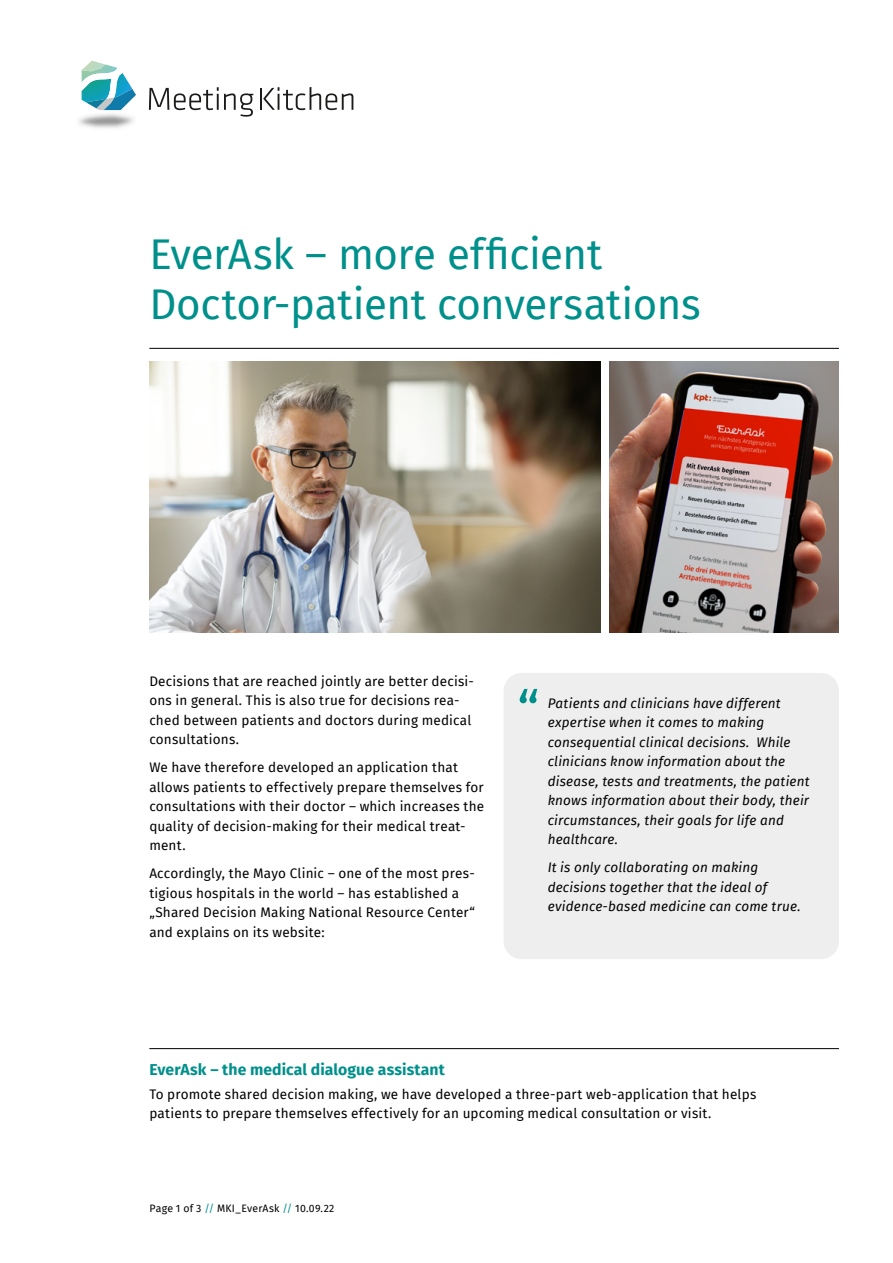
<style>
.page{position:relative;width:893px;height:1263px;background:#fff}
.page>*{position:absolute;margin:0;border:0;box-sizing:border-box;transform-origin:0 0}
.t1{font:42px/49.2px "Fira Sans";letter-spacing:-.01em;color:#00908b}
.t2{font:700 15.75px "Fira Sans";letter-spacing:.005em;color:#00908b}
.t3{font:13.5px/19.5px "Fira Sans";letter-spacing:.015em;color:#000}
.t4{font:italic 13.5px/19.5px "Fira Sans";letter-spacing:.015em;color:#000}
.t5{font:10.5px "Fira Sans";letter-spacing:.025em;color:#000}
.s1{color:#00908b}
</style>
<div class="page">
<svg style="left:82px;top:61px;width:54px;height:49px"></svg>
<svg style="left:149px;top:87px;width:104px;height:30px"></svg>
<svg style="left:261px;top:87px;width:92px;height:23px"></svg>
<hr style="left:149px;top:348px;width:690px;height:1px;background:#000">
<hr style="left:149px;top:1048px;width:690px;height:1px;background:#000">
<img style="left:609px;top:362px;width:230px;height:270px">
<img style="left:149px;top:362px;width:451px;height:270px">
<div style="left:504px;top:673px;width:335px;height:286px;background:#eee;border-radius:18px"></div>
<svg style="left:520px;top:689px;width:17px;height:14px"></svg>
<h1 class="t1" style="left:149px;top:229px;width:553px">EverAsk – more efficient<br>Doctor-patient conversations</h1>
<p class="t3" style="left:149px;top:671px;width:326px">Decisions that are reached jointly are better decisi&shy;ons in general. This is also true for decisions rea&shy;ched between patients and doctors during medical consultations.</p>
<p class="t3" style="left:149px;top:757px;width:336px">We have therefore developed an application that allows patients to effectively prepare themselves for consultations with their doctor – which increases the quality of decision-making for their medical treat&shy;ment.</p>
<p class="t3" style="left:149px;top:863px;width:327px">Accordingly, the Mayo Clinic – one of the most pres&shy;tigious hospitals in the world – has established a „Shared Decision Making National Resource Center“ and explains on its website:</p>
<p class="t4" style="left:548px;top:693px;width:263px">Patients and clinicians have different expertise when it comes to making consequential clinical decisions. While clinicians know information about the disease, tests and treatments, the patient knows information about their body, their circumstances, their goals for life and healthcare.</p>
<p class="t4" style="left:548px;top:858px;width:254px">It is only collaborating on making decisions together that the ideal of evidence-based medicine can come true.</p>
<p class="t2" style="left:149px;top:1056px;width:297px">EverAsk – the medical dialogue assistant</p>
<p class="t3" style="left:149px;top:1084px;width:608px">To promote shared decision making, we have developed a three-part web-application that helps patients to prepare themselves effectively for an upcoming medical consultation or visit.</p>
<p class="t5" style="left:149px;top:1200px;width:187px">Page 1 of 3 <span class="s1">//</span> MKI_EverAsk <span class="s1">//</span> 10.09.22</p>
</div>
